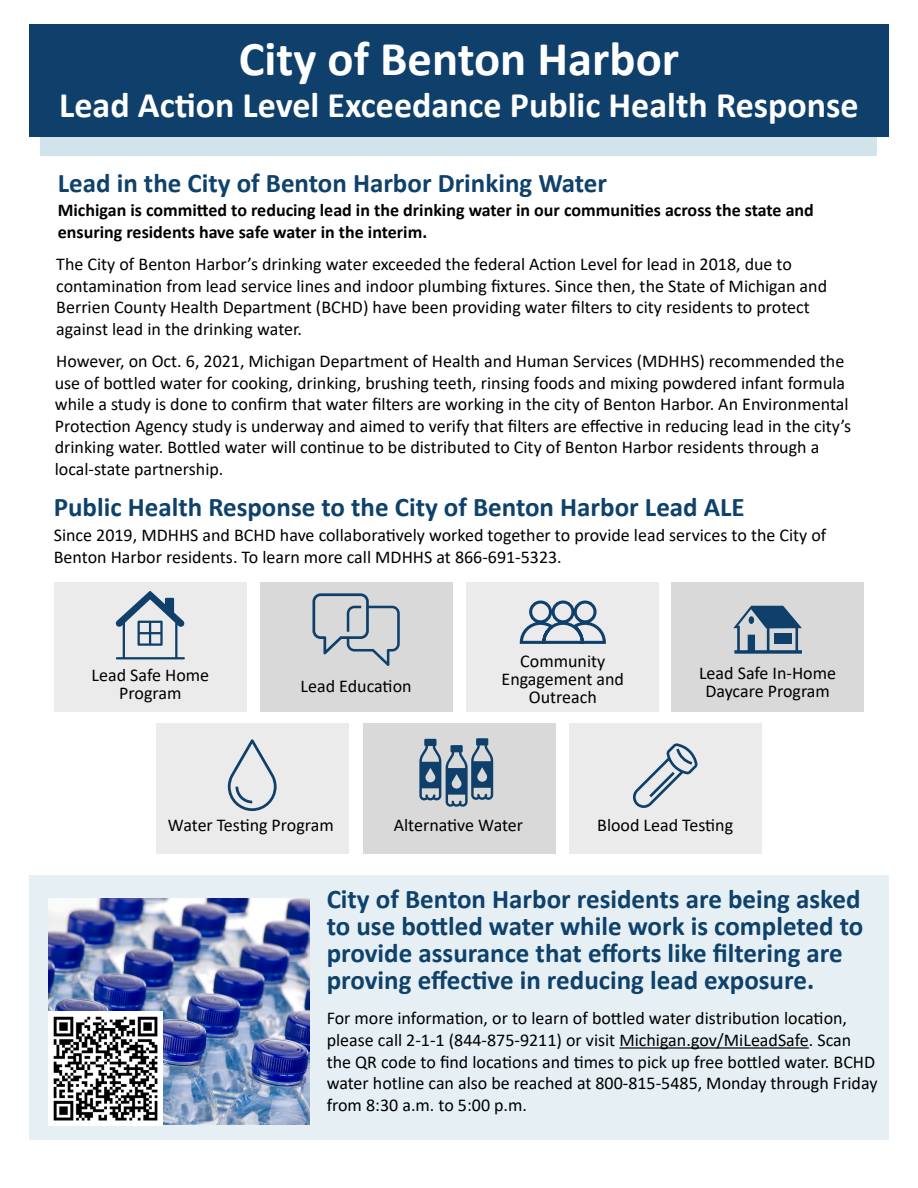
<style>
.page{position:relative;width:918px;height:1188px;background:#fff}
.page>*{position:absolute;margin:0;border:0;box-sizing:border-box;transform-origin:0 0}
.t1{font:700 48.75px "Calibri";color:#fff}
.t2{font:700 36px "Calibri";color:#fff}
.t3{font:700 27px/27px "Calibri";color:#0e416b}
.t4{font:18px/21.6px "Calibri";color:#000}
.t5{font:700 18px/21.6px "Calibri";color:#000}
</style>
<div class="page">
<div style="left:29px;top:876px;width:859px;height:264px;background:#e6f0f4"></div>
<div style="left:40px;top:136px;width:838px;height:19px;background:#d2e4eb"></div>
<hr style="left:619px;top:1047px;width:190px;height:2px;background:#000">
<div style="left:29px;top:25px;width:860px;height:112px;background:#0f406b"></div>
<div style="left:156px;top:723px;width:193px;height:130px;background:#ebebeb"></div>
<div style="left:363px;top:723px;width:192px;height:130px;background:#d9d9d9"></div>
<div style="left:569px;top:723px;width:193px;height:130px;background:#ebebeb"></div>
<div style="left:54px;top:583px;width:193px;height:129px;background:#ebebeb"></div>
<div style="left:260px;top:583px;width:192px;height:129px;background:#d9d9d9"></div>
<div style="left:466px;top:583px;width:193px;height:129px;background:#ebebeb"></div>
<div style="left:671px;top:583px;width:193px;height:129px;background:#d9d9d9"></div>
<svg style="left:116px;top:591px;width:69px;height:68px"></svg>
<svg style="left:312px;top:593px;width:88px;height:73px"></svg>
<svg style="left:519px;top:600px;width:87px;height:44px"></svg>
<svg style="left:733px;top:606px;width:69px;height:48px"></svg>
<div style="left:774px;top:634px;width:18px;height:10px;background:#0f406b"></div>
<div style="left:749px;top:616px;width:5px;height:8px;background:#0f406b;border-radius:50%"></div>
<svg style="left:228px;top:739px;width:49px;height:72px"></svg>
<svg style="left:419px;top:738px;width:74px;height:69px"></svg>
<svg style="left:633px;top:743px;width:65px;height:65px"></svg>
<img style="left:48px;top:898px;width:261px;height:227px">
<img style="left:48px;top:1011px;width:114px;height:115px">
<h1 class="t1" style="left:239px;top:24px;width:442px">City of Benton Harbor</h1>
<h1 class="t2" style="left:59px;top:80px;width:801px">Lead Action Level Exceedance Public Health Response</h1>
<h2 class="t3" style="left:58px;top:169px;width:551px">Lead in the City of Benton Harbor Drinking Water</h2>
<p class="t5" style="left:58px;top:199px;width:758px">Michigan is committed to reducing lead in the drinking water in our communities across the state and ensuring residents have safe water in the interim.</p>
<p class="t4" style="left:56px;top:253px;width:772px">The City of Benton Harbor’s drinking water exceeded the federal Action Level for lead in 2018, due to contamination from lead service lines and indoor plumbing fixtures. Since then, the State of Michigan and Berrien County Health Department (BCHD) have been providing water filters to city residents to protect against lead in the drinking water.</p>
<p class="t4" style="left:55px;top:350px;width:798px">However, on Oct. 6, 2021, Michigan Department of Health and Human Services (MDHHS) recommended the use of bottled water for cooking, drinking, brushing teeth, rinsing foods and mixing powdered infant formula while a study is done to confirm that water filters are working in the city of Benton Harbor. An Environmental Protection Agency study is underway and aimed to verify that filters are effective in reducing lead in the city’s drinking water. Bottled water will continue to be distributed to City of Benton Harbor residents through a local-state partnership.</p>
<h2 class="t3" style="left:54px;top:493px;width:693px">Public Health Response to the City of Benton Harbor Lead ALE</h2>
<p class="t4" style="left:54px;top:524px;width:774px">Since 2019, MDHHS and BCHD have collaboratively worked together to provide lead services to the City of<br>Benton Harbor residents. To learn more call MDHHS at 866-691-5323.</p>
<p class="t4" style="left:92px;top:666px;width:119px;line-height:18px;text-align:center">Lead Safe Home<br>Program</p>
<p class="t4" style="left:301px;top:675px;width:112px">Lead Education</p>
<p class="t4" style="left:502px;top:652px;width:124px;line-height:18px;text-align:center">Community<br>Engagement and<br>Outreach</p>
<p class="t4" style="left:699px;top:664px;width:139px;line-height:18px;text-align:center">Lead Safe In-Home<br>Daycare Program</p>
<p class="t4" style="left:168px;top:814px;width:167px">Water Testing Program</p>
<p class="t4" style="left:394px;top:813px;width:131px">Alternative Water</p>
<p class="t4" style="left:597px;top:814px;width:138px">Blood Lead Testing</p>
<h2 class="t3" style="left:327px;top:885px;width:538px">City of Benton Harbor residents are being asked to use bottled water while work is completed to provide assurance that efforts like filtering are proving effective in reducing lead exposure.</h2>
<p class="t4" style="left:327px;top:1007px;width:552px">For more information, or to learn of bottled water distribution location, please call 2-1-1 (844-875-9211) or visit Michigan.gov/MiLeadSafe. Scan the QR code to find locations and times to pick up free bottled water. BCHD water hotline can also be reached at 800-815-5485, Monday through Friday from 8:30 a.m. to 5:00 p.m.</p>
</div>
